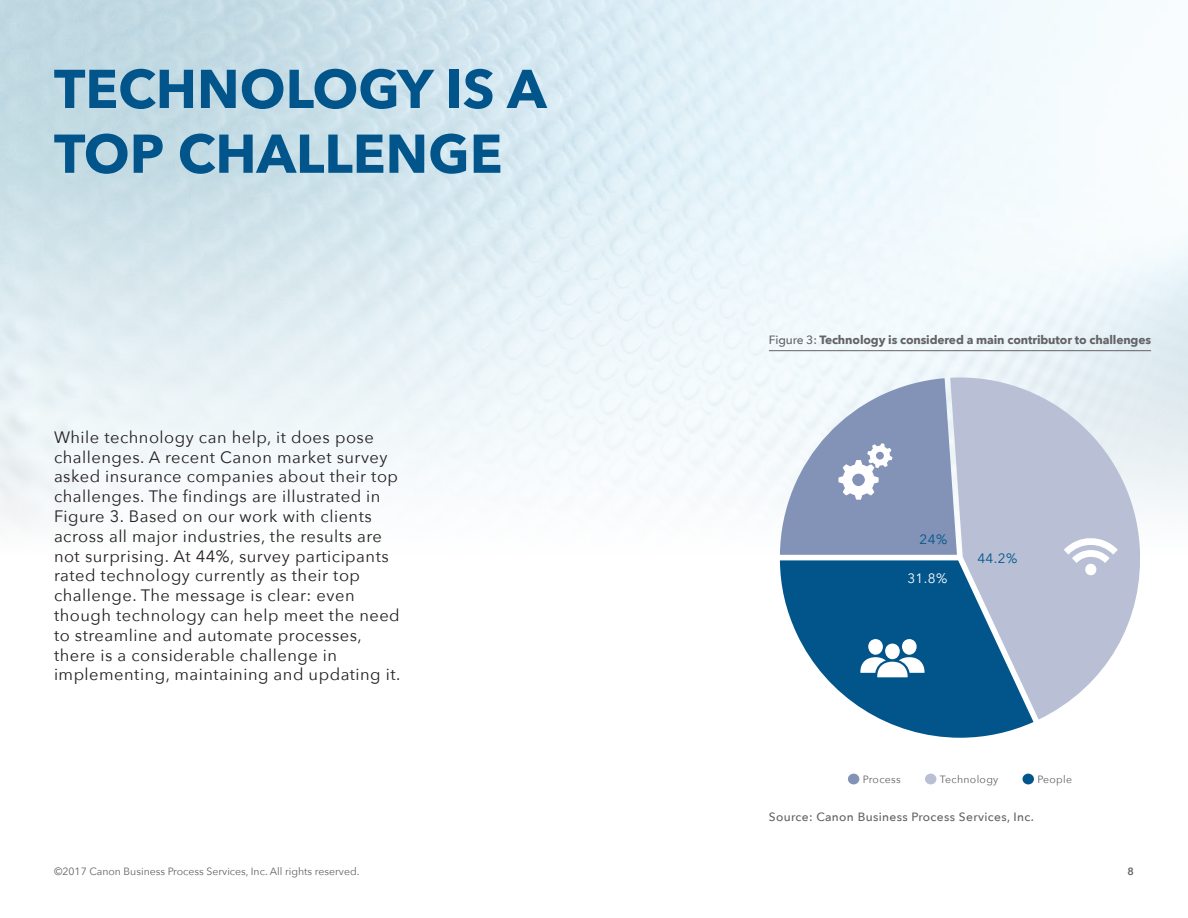
<style>
.page{position:relative;width:1188px;height:918px;background:#fff}
.page>*{position:absolute;margin:0;border:0;box-sizing:border-box;transform-origin:0 0}
.t1{font:700 54px/64.8px "Avenir Next";color:#01558a}
.t2{font:16.5px/19.8px "Avenir Next";letter-spacing:.03em;color:#231f20}
.t3{font:13.5px "Avenir Next";color:#01558a}
.t4{font:13.5px "Avenir Next";color:#fff}
.t5{font:700 12px "Avenir Next";letter-spacing:-.01em;color:#636366}
.t6{font:500 12px "Avenir Next";letter-spacing:.03em;color:#636366}
.t7{font:10.5px "Avenir Next";color:#636366}
.t8{font:10.5px "Avenir Next";letter-spacing:.03em;color:#636366}
.t9{font:600 10.5px "Avenir Next";color:#636366}
.s1{font-weight:500}
</style>
<div class="page">
<img style="left:0;top:0;width:1188px;height:785px">
<hr style="left:769px;top:350px;width:382px;height:1px;background:#636366">
<div style="left:848px;top:774px;width:11px;height:10px;background:#8293b7;border-radius:50%"></div>
<div style="left:1023px;top:774px;width:11px;height:10px;background:#01558a;border-radius:50%"></div>
<div style="left:925px;top:774px;width:11px;height:10px;background:#b9c0d6;border-radius:50%"></div>
<svg style="left:780px;top:560px;width:254px;height:178px;fill:#01558a"></svg>
<svg style="left:950px;top:378px;width:195px;height:342px;background:#b3c2d6"></svg>
<svg style="left:780px;top:378px;width:177px;height:177px"></svg>
<svg style="left:860px;top:639px;width:65px;height:38px"></svg>
<svg style="left:1064px;top:534px;width:54px;height:42px"></svg>
<h1 class="t1" style="left:54px;top:56px;width:494px">TECHNOLOGY IS A<br>TOP CHALLENGE</h1>
<p class="t2" style="left:54px;top:427px;width:348px">While technology can help, it does pose challenges. A recent Canon market survey asked insurance companies about their top challenges. The findings are illustrated in Figure 3. Based on our work with clients across all major industries, the results are not surprising. At 44%, survey participants rated technology currently as their top challenge. The message is clear: even though technology can help meet the need to streamline and automate processes, there is a considerable challenge in implementing, maintaining and updating it.</p>
<p class="t5" style="left:769px;top:332px;width:384px"><span class="s1">Figure 3:</span> Technology is considered a main contributor to challenges</p>
<p class="t3" style="left:920px;top:531px;width:29px">24%</p>
<p class="t4" style="left:907px;top:570px;width:41px">31.8%</p>
<p class="t3" style="left:977px;top:551px;width:41px">44.2%</p>
<p class="t8" style="left:863px;top:773px;width:40px">Process</p>
<p class="t8" style="left:940px;top:773px;width:60px">Technology</p>
<p class="t7" style="left:1037px;top:773px;width:36px">People</p>
<p class="t6" style="left:769px;top:810px;width:267px">Source: Canon Business Process Services, Inc.</p>
<p class="t7" style="left:54px;top:865px;width:307px">©2017 Canon Business Process Services, Inc. All rights reserved.</p>
<p class="t9" style="left:1128px;top:864px;width:8px">8</p>
</div>
